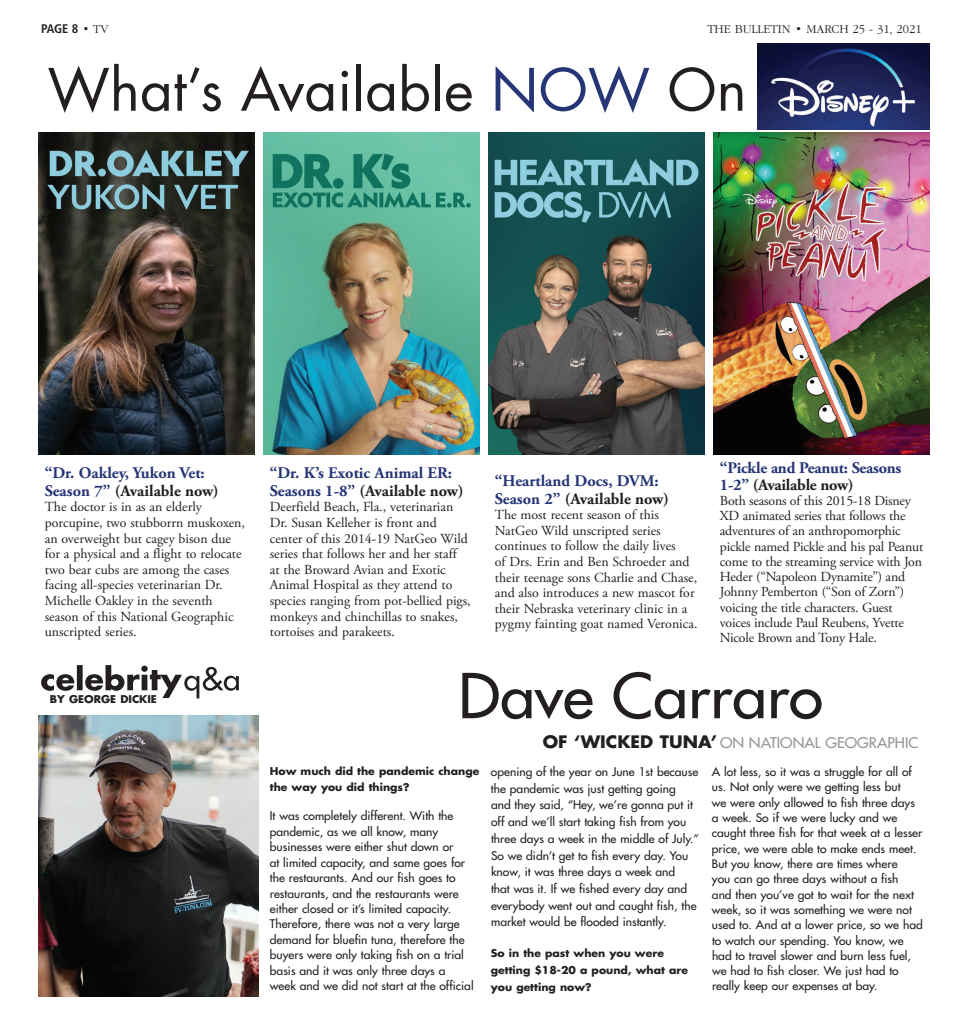
<style>
.page{position:relative;width:968px;height:1035px;background:#fff}
.page>*{position:absolute;margin:0;border:0;box-sizing:border-box;transform-origin:0 0}
.t1{font:500 60.25px "Futura Std";color:#231f20;scale:1.04 1}
.t2{font:56.75px "Futura Std";color:#231f20}
.t3{font:700 16.25px/17.4px "Adobe Garamond Pro";color:#253576}
.t4{font:500 14.38px "Futura Std";color:#939598;scale:1.04 1}
.t5{font:13.75px/15.6px "Adobe Garamond Pro";color:#231f20}
.t6{font:300 12.5px "ITC Garamond Std";color:#231f20}
.t7{font:700 condensed 12.5px "Frutiger LT Std";color:#231f20}
.t8{font:500 11.62px/15.2px "Futura Std";color:#231f20;scale:1.04 1}
.t9{font:700 10.38px/16.8px "Futura Std";color:#231f20;scale:1.04 1}
.s1{font-family:"ITC Garamond Std";font-weight:300;font-stretch:normal}
.s2{color:#253576}
.s3{color:#231f20}
.s4{font-weight:700;font-size:16.75px;color:#231f20}
</style>
<div class="page">
<img style="left:39px;top:715px;width:220px;height:281px">
<svg style="left:41px;top:665px;width:198px;height:33px"></svg>
<img style="left:264px;top:133px;width:215px;height:321px">
<img style="left:39px;top:133px;width:215px;height:321px">
<img style="left:714px;top:133px;width:215px;height:321px">
<img style="left:489px;top:133px;width:215px;height:321px">
<img style="left:757px;top:44px;width:172px;height:85px">
<p class="t7" style="left:41px;top:21px;width:69px">PAGE 8 <span class="s1">• TV</span></p>
<p class="t6" style="left:707px;top:24px;width:216px">THE BULLETIN • MARCH 25 - 31, 2021</p>
<h2 class="t2" style="left:47px;top:58px;width:700px">What’s Available <span class="s2">NOW</span> On</h2>
<h3 class="t3" style="left:45px;top:466px;width:176px">“Dr. Oakley, Yukon Vet:<br>Season 7” <span class="s3">(Available now)</span></h3>
<p class="t5" style="left:45px;top:501px;width:202px">The doctor is in as an elderly porcupine, two stubborrn muskoxen, an overweight but cagey bison due for a physical and a flight to relocate two bear cubs are among the cases facing all-species veterinarian Dr.<br>Michelle Oakley in the seventh season of this National Geographic unscripted series.</p>
<p class="t9" style="left:50px;top:692px;width:104px">BY GEORGE DICKIE</p>
<h3 class="t3" style="left:270px;top:466px;width:195px">“Dr. K’s Exotic Animal ER:<br>Seasons 1-8” <span class="s3">(Available now)</span></h3>
<p class="t5" style="left:270px;top:501px;width:202px">Deerfield Beach, Fla., veterinarian Dr. Susan Kelleher is front and center of this 2014-19 NatGeo Wild series that follows her and her staff<br>at the Broward Avian and Exotic Animal Hospital as they attend to species ranging from pot-bellied pigs, monkeys and chinchillas to snakes, tortoises and parakeets.</p>
<h3 class="t3" style="left:495px;top:474px;width:176px">“Heartland Docs, DVM:<br>Season 2” <span class="s3">(Available now)</span></h3>
<p class="t5" style="left:495px;top:508px;width:204px">The most recent season of this NatGeo Wild unscripted series continues to follow the daily lives<br>of Drs. Erin and Ben Schroeder and their teenage sons Charlie and Chase, and also introduces a new mascot for their Nebraska veterinary clinic in a pygmy fainting goat named Veronica.</p>
<h3 class="t3" style="left:720px;top:460px;width:183px;line-height:17px">“Pickle and Peanut: Seasons<br>1-2” <span class="s3">(Available now)</span></h3>
<p class="t5" style="left:720px;top:494px;width:205px;line-height:15.2px">Both seasons of this 2015-18 Disney XD animated series that follows the adventures of an anthropomorphic pickle named Pickle and his pal Peanut come to the streaming service with Jon Heder (“Napoleon Dynamite”) and Johnny Pemberton (“Son of Zorn”) voicing the title characters. Guest voices include Paul Reubens, Yvette Nicole Brown and Tony Hale.</p>
<h1 class="t1" style="left:458px;top:665px;width:352px">Dave Carraro</h1>
<p class="t9" style="left:270px;top:764px;width:203px;line-height:15.5px">How much did the pandemic change the way you did things?</p>
<p class="t8" style="left:270px;top:809px;width:197px">It was completely different. With the pandemic, as we all know, many businesses were either shut down or<br>at limited capacity, and same goes for the restaurants. And our fish goes to restaurants, and the restaurants were either closed or it’s limited capacity.<br>Therefore, there was not a very large demand for bluefin tuna, therefore the buyers were only taking fish on a trial basis and it was only three days a week and we did not start at the official</p>
<p class="t4" style="left:542px;top:735px;width:363px"><span class="s4">OF ‘WICKED TUNA’</span> ON NATIONAL GEOGRAPHIC</p>
<p class="t8" style="left:491px;top:764px;width:201px;line-height:16.8px">opening of the year on June 1st because the pandemic was just getting going<br>and they said, “Hey, we’re gonna put it off and we’ll start taking fish from you three days a week in the middle of July.” So we didn’t get to fish every day. You know, it was three days a week and<br>that was it. If we fished every day and everybody went out and caught fish, the market would be flooded instantly.</p>
<p class="t9" style="left:491px;top:946px;width:191px">So in the past when you were getting $18-20 a pound, what are you getting now?</p>
<p class="t8" style="left:711px;top:765px;width:204px">A lot less, so it was a struggle for all of us. Not only were we getting less but<br>we were only allowed to fish three days a week. So if we were lucky and we caught three fish for that week at a lesser price, we were able to make ends meet.<br>But you know, there are times where<br>you can go three days without a fish<br>and then you’ve got to wait for the next week, so it was something we were not used to. And at a lower price, so we had to watch our spending. You know, we had to travel slower and burn less fuel, we had to fish closer. We just had to really keep our expenses at bay.</p>
</div>
